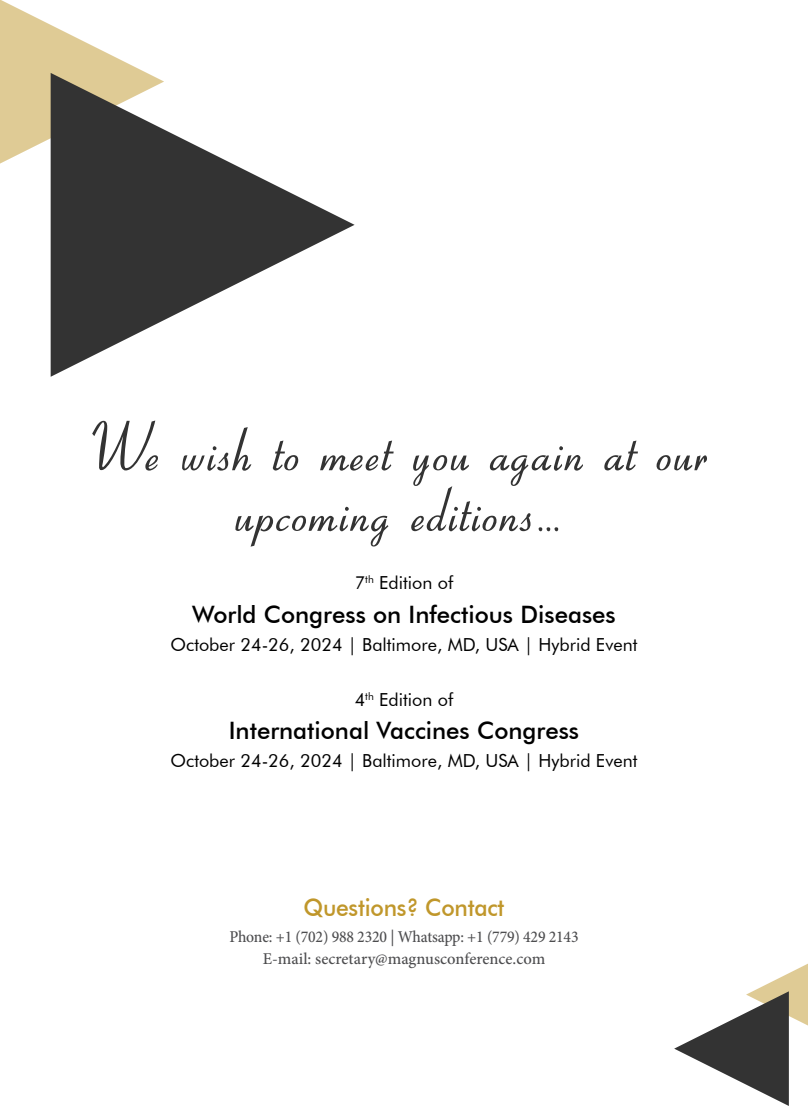
<style>
.page{position:relative;width:808px;height:1106px;background:#fff}
.page>*{position:absolute;margin:0;border:0;box-sizing:border-box;transform-origin:0 0}
.t1{font:600 70.35px/60.6px "Aspire";color:#333;text-align:center}
.t2{font:500 24px "Futura BT";color:#000}
.t3{font:500 24px "Futura BT";letter-spacing:-.01em;color:#c0972b;scale:.95 1}
.t4{font:18px "Futura BT";color:#000}
.t5{font:500 16.5px/21.9px "Minion Pro";letter-spacing:-.01em;color:#4d4d4f;text-align:center;scale:.95 1}
</style>
<div class="page">
<svg style="left:0;top:0;width:147px;height:164px"></svg>
<svg style="left:51px;top:73px;width:304px;height:304px"></svg>
<svg style="left:674px;top:964px;width:134px;height:142px"></svg>
<h1 class="t1" style="left:92px;top:420px;width:626px">We wish to meet you again at our upcoming editions...</h1>
<p class="t4" style="left:355px;top:572px;width:100px">7<sup>th</sup> Edition of</p>
<h2 class="t2" style="left:192px;top:600px;width:425px">World Congress on Infectious Diseases</h2>
<p class="t4" style="left:171px;top:633px;width:468px">October 24-26, 2024 | Baltimore, MD, USA | Hybrid Event</p>
<p class="t4" style="left:355px;top:688px;width:100px">4<sup>th</sup> Edition of</p>
<h2 class="t2" style="left:229px;top:716px;width:352px">International Vaccines Congress</h2>
<p class="t4" style="left:171px;top:750px;width:468px">October 24-26, 2024 | Baltimore, MD, USA | Hybrid Event</p>
<h2 class="t3" style="left:303px;top:893px;width:213px">Questions? Contact</h2>
<p class="t5" style="left:229px;top:926px;width:369px">Phone: +1 (702) 988 2320 | Whatsapp: +1 (779) 429 2143<br>E-mail: secretary@magnusconference.com</p>
</div>
